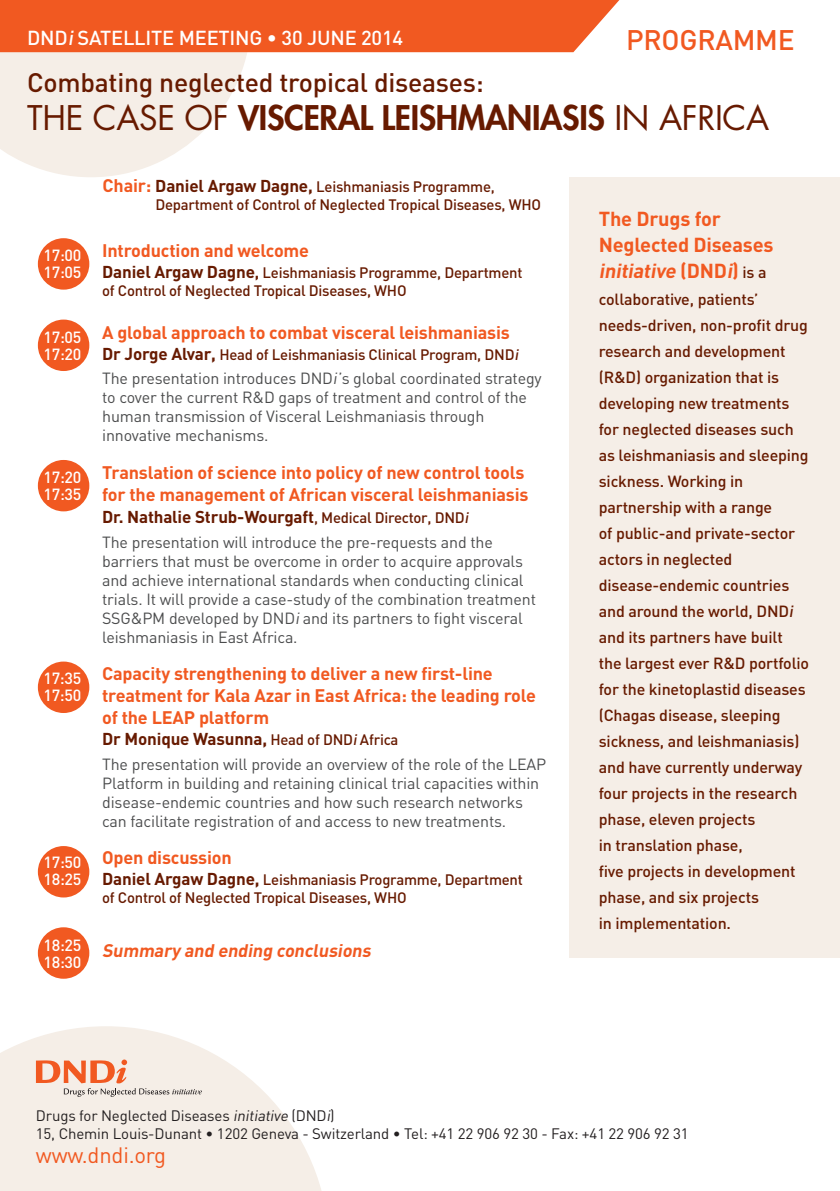
<style>
.page{position:relative;width:840px;height:1191px;background:#fff}
.page>*{position:absolute;margin:0;border:0;box-sizing:border-box;transform-origin:0 0}
.t1{font:800 33px "Futura Std";letter-spacing:-.01em;color:#671a00}
.t2{font:500 28px "DIN";letter-spacing:-.01em;color:#f15921}
.t3{font:500 26.4px "DIN";letter-spacing:-.01em;color:#671a00}
.t4{font:22px "DIN";letter-spacing:-.01em;color:#f15921}
.t5{font:700 20px/26px "DIN";letter-spacing:-.01em;color:#f15921}
.t6{font:500 20px "DIN";letter-spacing:-.01em;color:#fff}
.t7{font:700 18px/22px "DIN";letter-spacing:-.01em;color:#f15921}
.t8{font:italic 700 18px "DIN";color:#f15921}
.t9{font:700 17px "DIN";letter-spacing:-.01em;color:#671a00}
.t10{font:16px/19px "DIN";letter-spacing:-.01em;color:#4b4c4d}
.t11{font:500 16px/26px "DIN";letter-spacing:-.01em;color:#671a00}
.t12{font:500 16px/17px "DIN";letter-spacing:-.02em;color:#fff}
.t13{font:500 15px/18px "DIN";letter-spacing:-.015em;color:#671a00}
.t14{font:15px/18px "DIN";letter-spacing:-.01em;color:#231f20}
.s1{font-style:italic}
.s2{font-weight:400}
.s3{font-weight:700;font-size:18px;color:#f15921}
.s4{font-weight:700;font-size:17px}
.s5{font-weight:700;font-size:15.6px}
.s6{font-weight:500;font-size:15px}
.s7{font-weight:500;font-style:italic;font-size:15px}
.s8{font-weight:500;font-size:16px;color:#671a00}
</style>
<div class="page">
<div style="left:38px;top:238px;width:51px;height:52px;background:#f15921;border-radius:50%"></div>
<div style="left:38px;top:319px;width:51px;height:52px;background:#f15921;border-radius:50%"></div>
<div style="left:38px;top:460px;width:51px;height:51px;background:#f15921;border-radius:50%"></div>
<div style="left:38px;top:661px;width:51px;height:52px;background:#f15921;border-radius:50%"></div>
<div style="left:38px;top:846px;width:51px;height:51px;background:#f15921;border-radius:50%"></div>
<div style="left:38px;top:927px;width:51px;height:51px;background:#f15921;border-radius:50%"></div>
<svg style="left:0;top:52px;width:251px;height:125px;fill:#f5eee7"></svg>
<div style="left:0;top:0;width:619px;height:52px;background:#f15921"></div>
<svg style="left:0;top:1026px;width:322px;height:165px;fill:#f5eee7"></svg>
<svg style="left:36px;top:1059px;width:166px;height:37px;background:#eccbbb"></svg>
<div style="left:569px;top:177px;width:270px;height:781px;background:#f5eee7"></div>
<p class="t6" style="left:27px;top:25px;width:377px">DND<span class="s1">i</span>Satellite Meeting • 30 Jun e 2014</p>
<h2 class="t2" style="left:626px;top:22px;width:170px">PrograMm e</h2>
<h3 class="t3" style="left:27px;top:66px;width:458px">Combating neglected tropical diseases:</h3>
<h1 class="t1" style="left:27px;top:97px;width:743px"><span class="s2">THE CASE OF</span> VISCERAL LEISHMANIASIS <span class="s2">IN AFRICA</span></h1>
<p class="t13" style="left:155px;top:177px;width:387px;text-indent:-53px"><span class="s3">Chair:</span> <span class="s4">Daniel Argaw Dagne,</span> Leishmaniasis Programme,<br>Department of Control of Neglected Tropical Diseases, WHO</p>
<p class="t12" style="left:44px;top:246px;width:39px">17:00<br>17:05</p>
<p class="t7" style="left:102px;top:238px;width:208px">Introduction and welcome</p>
<p class="t13" style="left:102px;top:263px;width:421px"><span class="s4">Daniel Argaw Dagne</span><span class="s5">,</span> Leishmaniasis Programme, Department of Control of Neglected Tropical Diseases, WHO</p>
<p class="t12" style="left:44px;top:328px;width:39px">17:05<br>17:20</p>
<p class="t7" style="left:102px;top:321px;width:409px">A global approach to combat visceral leishmaniasis</p>
<p class="t13" style="left:102px;top:345px;width:420px"><span class="s4">Dr Jorge Alvar,</span> Head of Leishmaniasis Clinical Program, DND<span class="s1">i</span></p>
<p class="t10" style="left:102px;top:369px;width:441px">The presentation introduces DND<span class="s1">i</span>’s global coordinated strategy to cover the current R&amp;D gaps of treatment and control of the human transmission of Visceral Leishmaniasis through innovative mechanisms.</p>
<p class="t12" style="left:44px;top:468px;width:39px">17:20<br>17:35</p>
<p class="t7" style="left:102px;top:461px;width:428px">Translation of science into policy of new control tools for the management of African visceral leishmaniasis</p>
<p class="t9" style="left:102px;top:506px;width:370px">Dr. Nathalie Strub-Wourgaft<span class="s6">, Medical Director, DND</span><span class="s7">i</span></p>
<p class="t10" style="left:102px;top:532px;width:435px">The presentation will introduce the pre-requests and the barriers that must be overcome in order to acquire approvals and achieve international standards when conducting clinical trials. It will provide a case-study of the combination treatment SSG&amp;PM developed by DND<span class="s1">i</span>and its partners to fight visceral leishmaniasis in East Africa.</p>
<p class="t12" style="left:44px;top:669px;width:39px">17:35<br>17:50</p>
<p class="t7" style="left:102px;top:662px;width:435px">Capacity strengthening to deliver a new first-line treatment for Kala Azar in East Africa: the leading role of the LEAP platform</p>
<p class="t9" style="left:102px;top:728px;width:297px">Dr Monique Wasunna, <span class="s6">Head of DND</span><span class="s7">i</span><span class="s6">Africa</span></p>
<p class="t10" style="left:102px;top:754px;width:445px">The presentation will provide an overview of the role of the LEAP Platform in building and retaining clinical trial capacities within disease-endemic countries and how such research networks can facilitate registration of and access to new treatments.</p>
<p class="t12" style="left:44px;top:853px;width:39px">17:50<br>18:25</p>
<p class="t7" style="left:102px;top:846px;width:131px">Open discussion</p>
<p class="t13" style="left:102px;top:870px;width:422px"><span class="s4">Daniel Argaw Dagne,</span> Leishmaniasis Programme, Department of Control of Neglected Tropical Diseases, WHO</p>
<p class="t12" style="left:44px;top:935px;width:39px">18:25<br>18:30</p>
<p class="t8" style="left:102px;top:938px;width:273px">Summary and ending conclusions</p>
<p class="t5" style="left:598px;top:205px;width:176px">The Drugs for<br>N eglected Diseases <span class="s1">initiative</span> ( D N D <span class="s1">i</span>) <span class="s8">i s a</span></p>
<p class="t11" style="left:598px;top:285px;width:212px">collaborative, patients’ needs-driven, non-profit drug research and development (R&amp;D) organization that is developing new treatments for neglected diseases such as leishmaniasis and sleeping sickness. Working in partnership with a range<br>of public-and private-sector actors in neglected disease-endemic countries and around the world, DND<span class="s1">i </span>and its partners have built the largest ever R&amp;D portfolio for the kinetoplastid diseases (Chagas disease, sleeping sickness, and leishmaniasis) and have currently underway four projects in the research phase, eleven projects<br>in translation phase,<br>five projects in development phase, and six projects<br>in implementation.</p>
<p class="t14" style="left:36px;top:1106px;width:654px">Drugs for Neglected Diseases <span class="s1">initiative</span> (DND<span class="s1">i</span>)<br>15, Chemin Louis-Dunant • 1202 Geneva - Switzerland • Tel: +41 22 906 92 30 - Fax: +41 22 906 92 31</p>
<h3 class="t4" style="left:36px;top:1141px;width:132px">www.dndi.org</h3>
</div>
